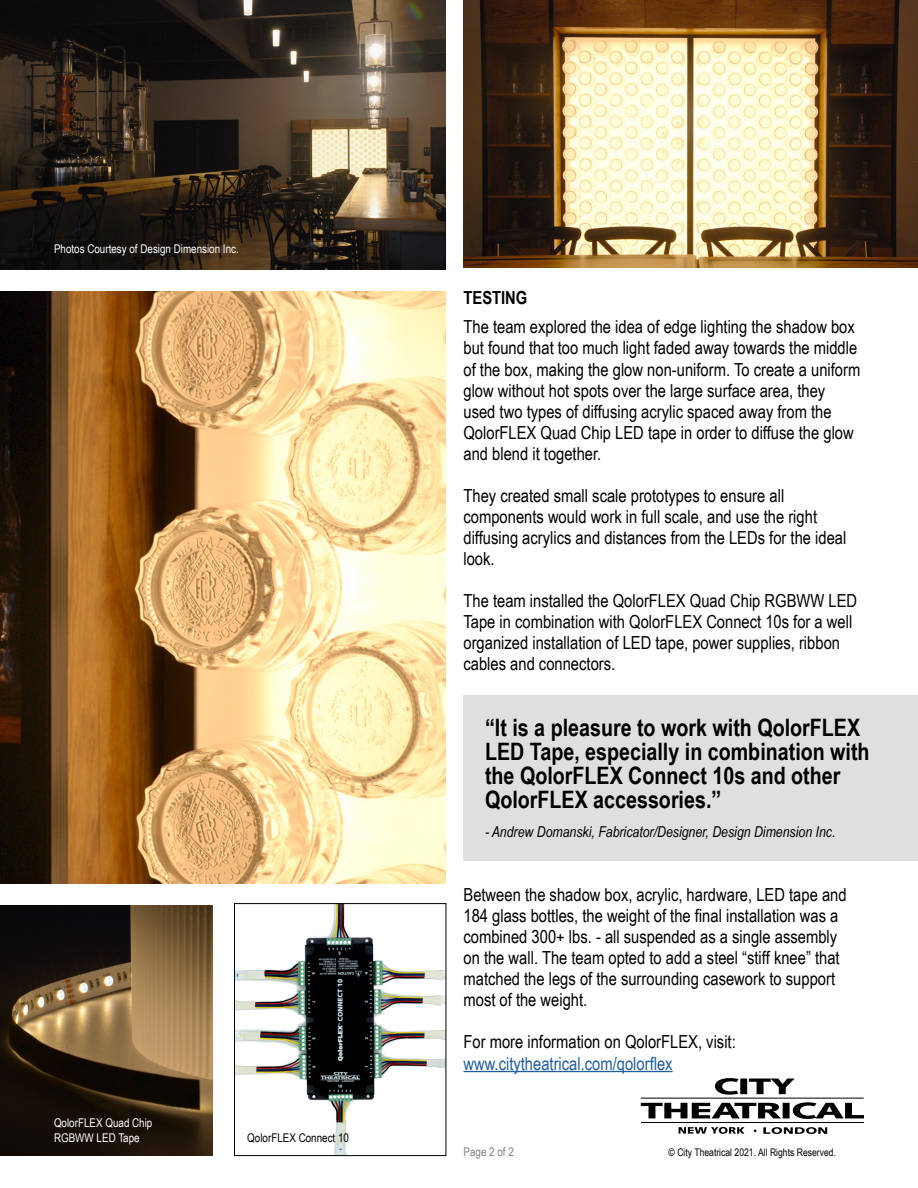
<style>
.page{position:relative;width:918px;height:1188px;background:#fff}
.page>*{position:absolute;margin:0;border:0;box-sizing:border-box;transform-origin:0 0}
.t1{font:700 24px/24px "Arial Narrow";color:#000}
.t2{font:18px/21px "Arial Narrow";color:#000}
.t3{font:18px "Arial Narrow";color:#215e9e}
.t4{font:700 18px "Arial Narrow";color:#000}
.t5{font:italic 15px "Arial Narrow";color:#000}
.t6{font:12px/15px "Arial Narrow";color:#fff}
.t7{font:12px "Arial Narrow";color:#000}
.t8{font:12px "Arial Narrow";color:#808285}
.t9{font:10.5px "Arial Narrow";color:#000}
</style>
<div class="page">
<img style="left:236px;top:905px;width:208px;height:249px">
<div style="left:234px;top:903px;width:212px;height:253px;border:1px solid #000"></div>
<img style="left:0;top:291px;width:446px;height:593px">
<div style="left:464px;top:695px;width:454px;height:166px;background:#dfdfdf"></div>
<hr style="left:464px;top:1071px;width:209px;height:1px;background:#215e9e">
<svg style="left:641px;top:1078px;width:223px;height:56px"></svg>
<img style="left:0;top:0;width:446px;height:269px">
<img style="left:464px;top:0;width:454px;height:268px">
<img style="left:0;top:905px;width:213px;height:251px">
<p class="t6" style="left:54px;top:241px;width:186px">Photos Courtesy of Design Dimension Inc.</p>
<p class="t6" style="left:54px;top:1114px;width:100px">QolorFLEX Quad Chip<br>RGBWW LED Tape</p>
<p class="t7" style="left:247px;top:1129px;width:103px">QolorFLEX Connect 10</p>
<p class="t4" style="left:464px;top:284px;width:65px">TESTING</p>
<p class="t2" style="left:464px;top:315px;width:398px">The team explored the idea of edge lighting the shadow box but found that too much light faded away towards the middle of the box, making the glow non-uniform. To create a uniform glow without hot spots over the large surface area, they used two types of diffusing acrylic spaced away from the QolorFLEX Quad Chip LED tape in order to diffuse the glow and blend it together.</p>
<p class="t2" style="left:464px;top:485px;width:384px">They created small scale prototypes to ensure all components would work in full scale, and use the right diffusing acrylics and distances from the LEDs for the ideal look.</p>
<p class="t2" style="left:464px;top:590px;width:395px">The team installed the QolorFLEX Quad Chip RGBWW LED Tape in combination with QolorFLEX Connect 10s for a well organized installation of LED tape, power supplies, ribbon cables and connectors.</p>
<h1 class="t1" style="left:485px;top:715px;width:386px">“It is a pleasure to work with QolorFLEX LED Tape, especially in combination with the QolorFLEX Connect 10s and other QolorFLEX accessories.”</h1>
<p class="t5" style="left:485px;top:821px;width:352px">- Andrew Domanski, Fabricator/Designer, Design Dimension Inc.</p>
<p class="t2" style="left:464px;top:884px;width:385px">Between the shadow box, acrylic, hardware, LED tape and 184 glass bottles, the weight of the final installation was a combined 300+ lbs. - all suspended as a single assembly on the wall. The team opted to add a steel “stiff knee” that matched the legs of the surrounding casework to support most of the weight.</p>
<p class="t2" style="left:464px;top:1031px;width:274px">For more information on QolorFLEX, visit:</p>
<p class="t3" style="left:464px;top:1050px;width:211px">www.citytheatrical.com/qolorflex</p>
<p class="t8" style="left:464px;top:1143px;width:52px">Page 2 of 2</p>
<p class="t9" style="left:669px;top:1144px;width:169px">© City Theatrical 2021. All Rights Reserved.</p>
</div>
